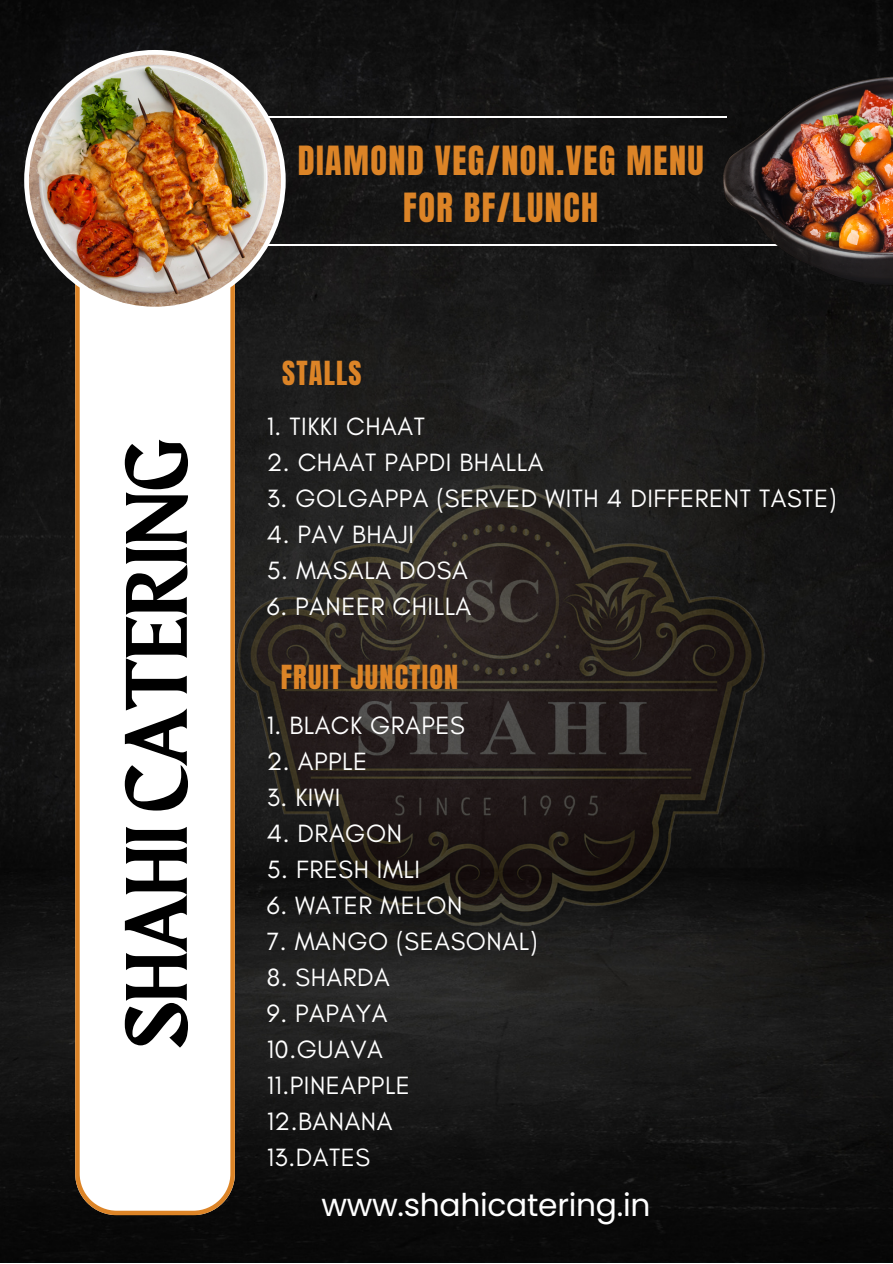
<style>
.page{position:relative;width:893px;height:1264px;background:#fff}
.page>*{position:absolute;margin:0;border:0;box-sizing:border-box;transform-origin:0 0}
.t1{font:87.3px "Maragsa Display";color:#000}
.t2{font:34.2px "Anton";letter-spacing:.045em;color:#dc8427}
.t3{font:31.35px "Poppins";letter-spacing:-.01em;color:#fff}
.t4{font:28.2px "Anton";letter-spacing:.045em;color:#dc8427}
.t5{font:25.5px "Glacial Indifference";letter-spacing:.02em;color:#fff}
</style>
<div class="page">
<img style="left:0;top:0;width:892px;height:1262px">
<img style="left:235px;top:357px;width:623px;height:681px">
<svg style="left:75px;top:311px;width:160px;height:904px"></svg>
<hr style="left:266px;top:244px;width:537px;height:1px;background:#fff">
<hr style="left:264px;top:116px;width:462px;height:1px;background:#fff">
<img style="left:24px;top:50px;width:262px;height:261px">
<img style="left:723px;top:76px;width:169px;height:208px">
<p class="t1" style="left:119px;top:1048px;width:610px;rotate:-90deg">SHAHICATERING</p>
<p class="t2" style="left:298px;top:136px;width:407px">DIAMOND VEG/NON.VEG MENU</p>
<p class="t2" style="left:403px;top:183px;width:196px">FOR BF/LUNCH</p>
<p class="t4" style="left:282px;top:353px;width:81px">STALLS</p>
<p class="t5" style="left:267px;top:410px;width:160px">1. TIKKI CHAAT</p>
<p class="t5" style="left:267px;top:446px;width:278px">2. CHAAT PAPDI BHALLA</p>
<p class="t5" style="left:267px;top:482px;width:571px">3. GOLGAPPA (SERVED WITH 4 DIFFERENT TASTE)</p>
<p class="t5" style="left:267px;top:518px;width:149px">4. PAV BHAJI</p>
<p class="t5" style="left:267px;top:554px;width:202px">5. MASALA DOSA</p>
<p class="t5" style="left:267px;top:590px;width:206px">6. PANEER CHILLA</p>
<p class="t4" style="left:281px;top:656px;width:179px">FRUIT JUNCTION</p>
<p class="t5" style="left:267px;top:709px;width:200px">1. BLACK GRAPES</p>
<p class="t5" style="left:267px;top:745px;width:102px">2. APPLE</p>
<p class="t5" style="left:267px;top:781px;width:75px">3. KIWI</p>
<p class="t5" style="left:267px;top:817px;width:137px">4. DRAGON</p>
<p class="t5" style="left:267px;top:853px;width:155px">5. FRESH IMLI</p>
<p class="t5" style="left:267px;top:889px;width:197px">6. WATER MELON</p>
<p class="t5" style="left:267px;top:925px;width:272px">7. MANGO (SEASONAL)</p>
<p class="t5" style="left:267px;top:961px;width:125px">8. SHARDA</p>
<p class="t5" style="left:267px;top:997px;width:122px">9. PAPAYA</p>
<p class="t5" style="left:267px;top:1033px;width:118px">10.GUAVA</p>
<p class="t5" style="left:267px;top:1069px;width:145px">11.PINEAPPLE</p>
<p class="t5" style="left:267px;top:1105px;width:127px">12.BANANA</p>
<p class="t5" style="left:267px;top:1141px;width:105px">13.DATES</p>
<p class="t3" style="left:321px;top:1182px;width:330px">www.shahicatering.in</p>
</div>
